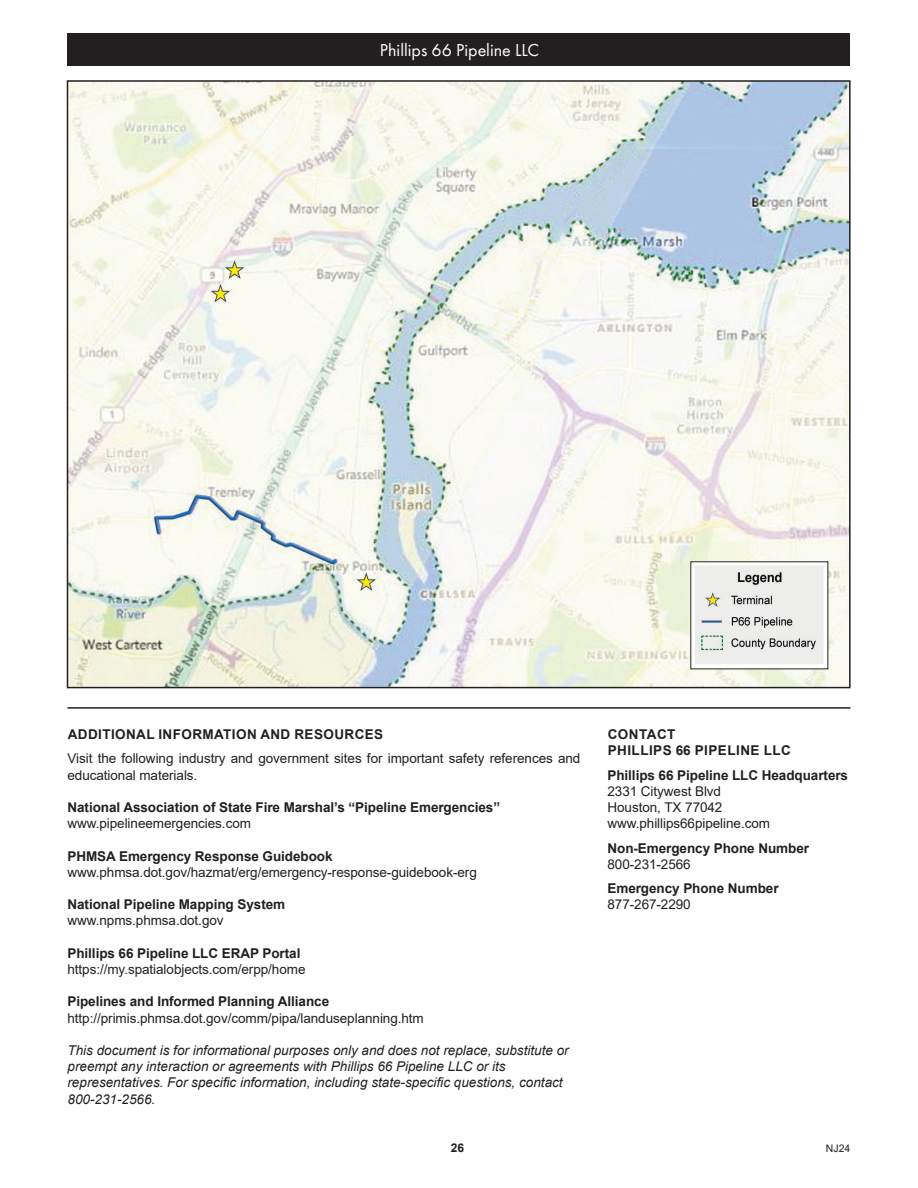
<style>
.page{position:relative;width:918px;height:1188px;background:#fff}
.page>*{position:absolute;margin:0;border:0;box-sizing:border-box;transform-origin:0 0}
.t1{font:18px "Futura PT";color:#fff}
.t2{font:13.5px/16.2px "Arial";letter-spacing:-.005em;color:#231f20}
.t3{font:700 13.5px "Arial";letter-spacing:-.005em;color:#231f20}
.t4{font:italic 13.5px/16.2px "Arial";color:#231f20}
.t5{font:700 13.5px "Arial";letter-spacing:.03em;color:#231f20}
.t6{font:700 13.5px/16.2px "Arial";letter-spacing:.035em;color:#231f20}
.t7{font:700 12px "Arial";color:#231f20}
.t8{font:10.5px "Arial";color:#231f20}
</style>
<div class="page">
<div style="left:68px;top:34px;width:782px;height:32px;background:#231f20"></div>
<img style="left:70px;top:83px;width:778px;height:602px">
<hr style="left:68px;top:707px;width:782px;height:2px;background:#231f20">
<img style="left:692px;top:563px;width:134px;height:104px">
<p class="t1" style="left:380px;top:39px;width:161px">Phillips 66 Pipeline LLC</p>
<p class="t5" style="left:68px;top:725px;width:317px">ADDITIONAL INFORMATION AND RESOURCES</p>
<p class="t2" style="left:68px;top:751px;width:514px">Visit the following industry and government sites for important safety references and educational materials.</p>
<p class="t3" style="left:68px;top:798px;width:434px">National Association of State Fire Marshal’s “Pipeline Emergencies”</p>
<p class="t2" style="left:68px;top:815px;width:185px">www.pipelineemergencies.com</p>
<p class="t3" style="left:68px;top:846px;width:267px">PHMSA Emergency Response Guidebook</p>
<p class="t2" style="left:68px;top:864px;width:411px">www.phmsa.dot.gov/hazmat/erg/emergency-response-guidebook-erg</p>
<p class="t3" style="left:68px;top:895px;width:219px">National Pipeline Mapping System</p>
<p class="t2" style="left:68px;top:913px;width:158px">www.npms.phmsa.dot.gov</p>
<p class="t3" style="left:68px;top:944px;width:234px">Phillips 66 Pipeline LLC ERAP Portal</p>
<p class="t2" style="left:68px;top:961px;width:240px">https://my.spatialobjects.com/erpp/home</p>
<p class="t3" style="left:68px;top:992px;width:263px">Pipelines and Informed Planning Alliance</p>
<p class="t2" style="left:68px;top:1010px;width:358px">http://primis.phmsa.dot.gov/comm/pipa/landuseplanning.htm</p>
<p class="t4" style="left:68px;top:1042px;width:503px">This document is for informational purposes only and does not replace, substitute or preempt any interaction or agreements with Phillips 66 Pipeline LLC or its representatives. For specific information, including state-specific questions, contact 800-231-2566.</p>
<p class="t6" style="left:608px;top:726px;width:185px">CONTACT<br>PHILLIPS 66 PIPELINE LLC</p>
<p class="t3" style="left:608px;top:765px;width:242px">Phillips 66 Pipeline LLC Headquarters</p>
<p class="t2" style="left:608px;top:783px;width:164px">2331 Citywest Blvd<br>Houston, TX 77042 www.phillips66pipeline.com</p>
<p class="t3" style="left:608px;top:838px;width:203px">Non-Emergency Phone Number</p>
<p class="t2" style="left:608px;top:856px;width:85px">800-231-2566</p>
<p class="t3" style="left:608px;top:879px;width:173px">Emergency Phone Number</p>
<p class="t2" style="left:608px;top:896px;width:85px">877-267-2290</p>
<p class="t7" style="left:451px;top:1139px;width:15px">26</p>
<p class="t8" style="left:826px;top:1141px;width:26px">NJ24</p>
</div>
